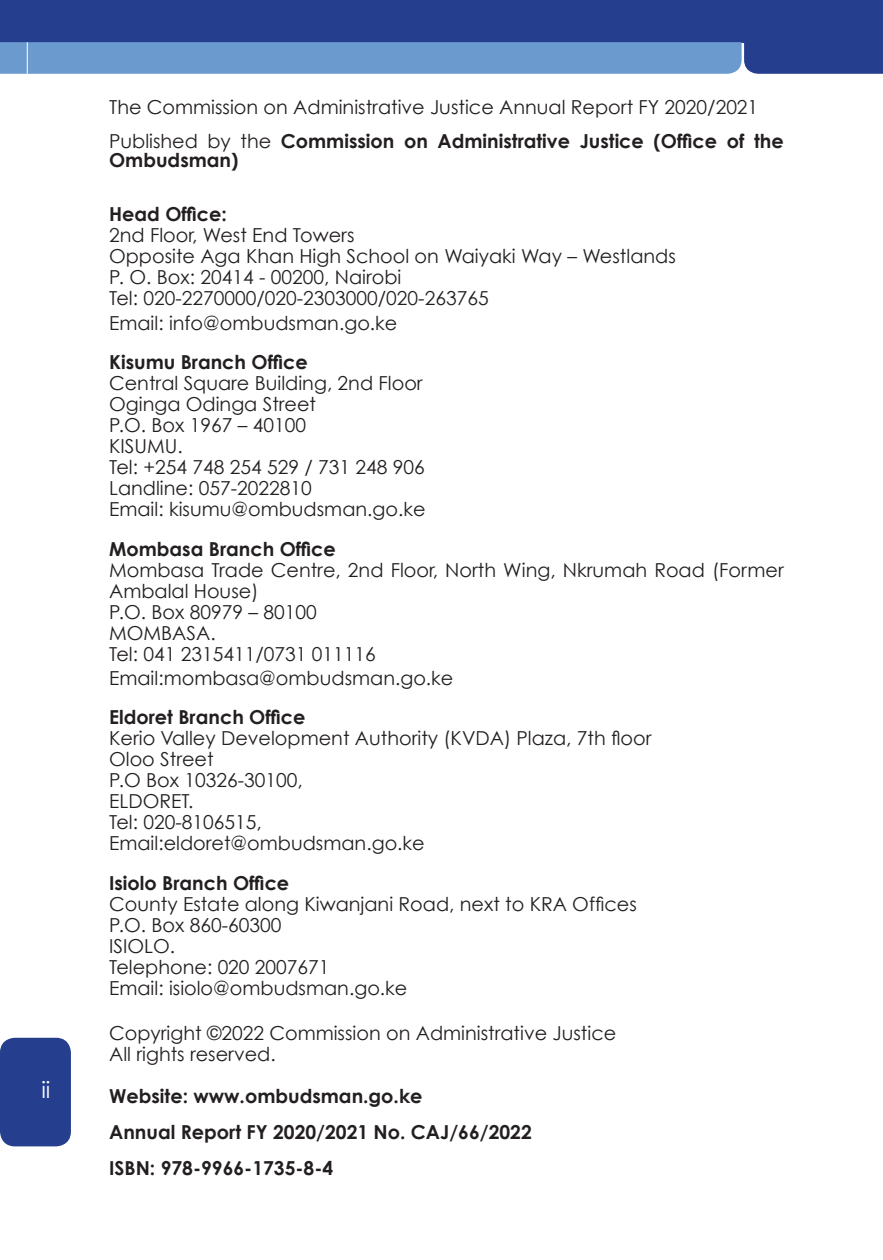
<style>
.page{position:relative;width:883px;height:1260px;background:#fff}
.page>*{position:absolute;margin:0;border:0;box-sizing:border-box;transform-origin:0 0}
.t1{font:22.75px "Century Gothic";color:#fff}
.t2{font:19.25px/21px "Century Gothic";color:#231f20}
.t3{font:700 19.25px/19.2px "Century Gothic";color:#231f20}
.s1{font-weight:400}
</style>
<div class="page">
<div style="left:0;top:0;width:883px;height:42px;background:#253f8e"></div>
<svg style="left:0;top:42px;width:883px;height:32px;background:#618cc5"></svg>
<div style="left:0;top:1038px;width:71px;height:108px;background:#253f8e;border-radius:15px"></div>
<p class="t1" style="left:41px;top:1076px;width:11px">ii</p>
<p class="t2" style="left:109px;top:96px;width:651px">The Commission on Administrative Justice Annual Report FY 2020/2021</p>
<p class="t3" style="left:109px;top:131px;width:676px"><span class="s1">Published by the</span> Commission on Administrative Justice (Office of the<br>Ombudsman)</p>
<p class="t3" style="left:109px;top:204px;width:119px">Head Office:</p>
<p class="t2" style="left:109px;top:225px;width:247px">2nd Floor, West End Towers</p>
<p class="t2" style="left:109px;top:246px;width:568px">Opposite Aga Khan High School on Waiyaki Way – Westlands</p>
<p class="t2" style="left:109px;top:267px;width:294px">P. O. Box: 20414 - 00200, Nairobi</p>
<p class="t2" style="left:109px;top:288px;width:381px">Tel: 020-2270000/020-2303000/020-263765</p>
<p class="t2" style="left:109px;top:312px;width:290px">Email: info@ombudsman.go.ke</p>
<p class="t3" style="left:109px;top:352px;width:200px">Kisumu Branch Office</p>
<p class="t2" style="left:109px;top:372px;width:315px">Central Square Building, 2nd Floor</p>
<p class="t2" style="left:109px;top:393px;width:209px">Oginga Odinga Street</p>
<p class="t2" style="left:109px;top:414px;width:198px">P.O. Box 1967 – 40100</p>
<p class="t2" style="left:109px;top:435px;width:75px">KISUMU.</p>
<p class="t2" style="left:109px;top:456px;width:317px">Tel: +254 748 254 529 / 731 248 906</p>
<p class="t2" style="left:109px;top:477px;width:204px">Landline: 057-2022810</p>
<p class="t2" style="left:109px;top:498px;width:318px">Email: kisumu@ombudsman.go.ke</p>
<p class="t3" style="left:109px;top:539px;width:228px">Mombasa Branch Office</p>
<p class="t2" style="left:109px;top:559px;width:676px">Mombasa Trade Centre, 2nd Floor, North Wing, Nkrumah Road (Former<br>Ambalal House)</p>
<p class="t2" style="left:109px;top:601px;width:209px">P.O. Box 80979 – 80100</p>
<p class="t2" style="left:109px;top:622px;width:108px">MOMBASA.</p>
<p class="t2" style="left:109px;top:643px;width:268px">Tel: 041 2315411/0731 011116</p>
<p class="t2" style="left:109px;top:667px;width:346px">Email:mombasa@ombudsman.go.ke</p>
<p class="t3" style="left:109px;top:707px;width:198px">Eldoret Branch Office</p>
<p class="t2" style="left:109px;top:728px;width:544px">Kerio Valley Development Authority (KVDA) Plaza, 7th floor</p>
<p class="t2" style="left:109px;top:749px;width:106px">Oloo Street</p>
<p class="t2" style="left:109px;top:770px;width:195px">P.O Box 10326-30100,</p>
<p class="t2" style="left:109px;top:791px;width:86px">ELDORET.</p>
<p class="t2" style="left:109px;top:812px;width:154px">Tel: 020-8106515,</p>
<p class="t2" style="left:109px;top:833px;width:317px">Email:eldoret@ombudsman.go.ke</p>
<p class="t3" style="left:109px;top:873px;width:182px">Isiolo Branch Office</p>
<p class="t2" style="left:109px;top:893px;width:529px">County Estate along Kiwanjani Road, next to KRA Offices</p>
<p class="t2" style="left:109px;top:914px;width:174px">P.O. Box 860-60300</p>
<p class="t2" style="left:109px;top:935px;width:67px">ISIOLO.</p>
<p class="t2" style="left:109px;top:956px;width:222px">Telephone: 020 2007671</p>
<p class="t2" style="left:109px;top:977px;width:300px">Email: isiolo@ombudsman.go.ke</p>
<p class="t2" style="left:109px;top:1023px;width:509px">Copyright ©2022 Commission on Administrative Justice</p>
<p class="t2" style="left:109px;top:1044px;width:168px">All rights reserved.</p>
<p class="t3" style="left:109px;top:1086px;width:315px">Website: www.ombudsman.go.ke</p>
<p class="t3" style="left:109px;top:1122px;width:424px">Annual Report FY 2020/2021 No. CAJ/66/2022</p>
<p class="t3" style="left:109px;top:1158px;width:226px">ISBN: 978-9966-1735-8-4</p>
</div>
